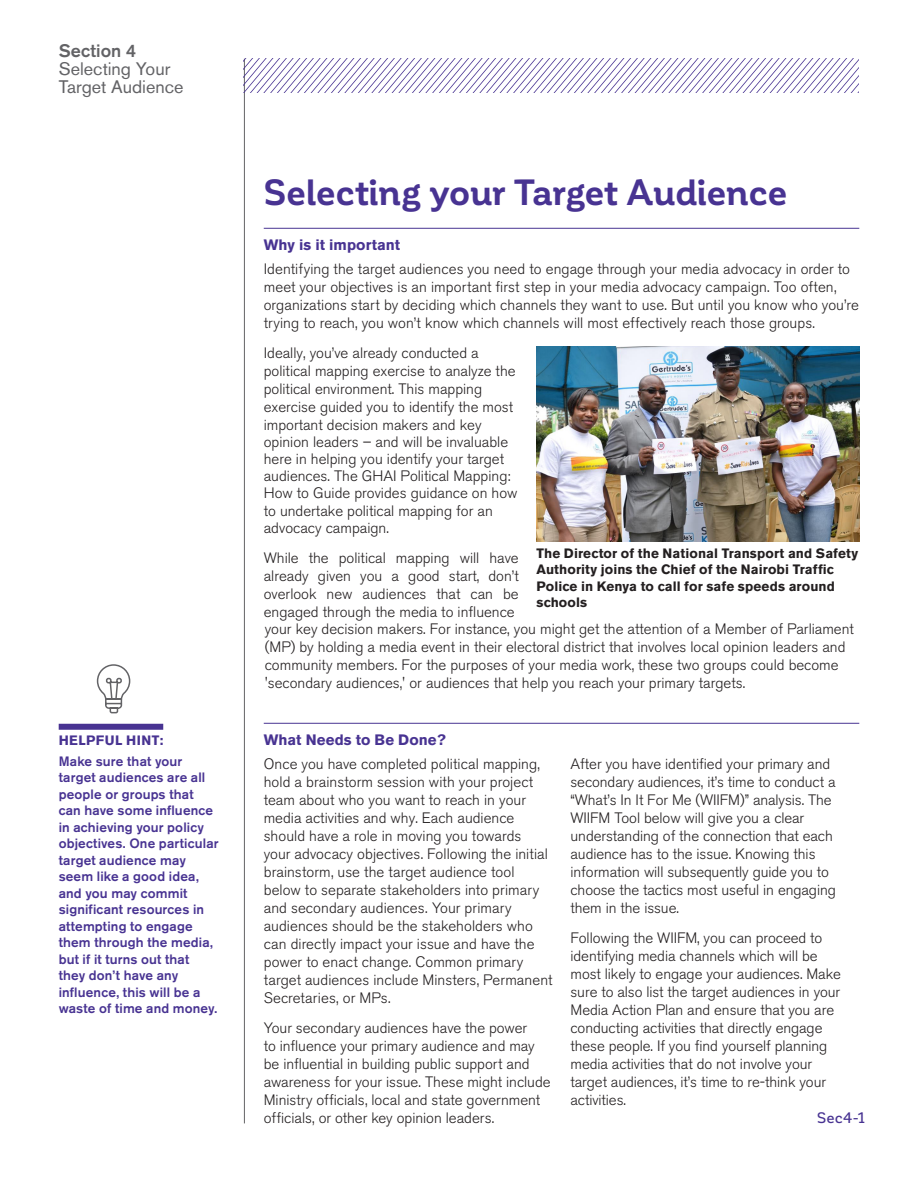
<style>
.page{position:relative;width:918px;height:1188px;background:#fff}
.page>*{position:absolute;margin:0;border:0;box-sizing:border-box;transform-origin:0 0}
._01_Head{font:700 36px "Corporative";letter-spacing:-.01em;color:#483392}
.t1{font:18px/18px "Akzidenz Grotesk BE";color:#636366}
.t2{font:500 18px "Akzidenz Grotesk BE";letter-spacing:.005em;color:#636366}
._01_-_Body_1_col{font:300 15px/18px "Akzidenz Grotesk BE";color:#231f20}
._03_Head_-_Why_is_it{font:700 15px "Akzidenz Grotesk BE";letter-spacing:.005em;color:#483392}
.t3{font:500 15px "Corporative";color:#483392}
.t4{font:500 13.5px/16.5px "Akzidenz Grotesk BE";letter-spacing:.01em;color:#483392}
.Captions{font:700 13.5px/16.5px "Akzidenz Grotesk BE";letter-spacing:.01em;color:#231f20}
.t5{font:700 13.5px "Akzidenz Grotesk BE";letter-spacing:.035em;color:#483392}
.s1{font-weight:700;color:#483392}
</style>
<div class="page">
<hr style="left:244px;top:59px;width:1px;height:1064px;background:#636366">
<svg style="left:244px;top:58px;width:615px;height:35px"></svg>
<hr style="left:264px;top:228px;width:595px;height:1px;background:#483392">
<hr style="left:264px;top:723px;width:595px;height:1px;background:#483392">
<img style="left:536px;top:347px;width:323px;height:195px">
<div style="left:59px;top:724px;width:104px;height:6px;background:#483392"></div>
<svg style="left:96px;top:664px;width:35px;height:50px"></svg>
<p class="t2" style="left:59px;top:39px;width:79px">Section 4</p>
<p class="t1" style="left:59px;top:60px;width:126px">Selecting Your<br>Target Audience</p>
<p class="t5" style="left:59px;top:732px;width:106px">HELPFUL HINT:</p>
<p class="t4" style="left:59px;top:753px;width:161px">Make sure that your target audiences are all people or groups that can have some influence in achieving your policy objectives. One particular target audience may seem like a good idea, and you may commit significant resources in attempting to engage them through the media, but if it turns out that they don’t have any influence, this will be a waste of time and money.</p>
<p class="_01_Head" style="left:264px;top:172px;width:526px">Selecting your Target Audience</p>
<p class="_03_Head_-_Why_is_it" style="left:264px;top:236px;width:138px">Why is it important</p>
<p class="_01_-_Body_1_col" style="left:264px;top:260px;width:597px">Identifying the target audiences you need to engage through your media advocacy in order to meet your objectives is an important first step in your media advocacy campaign. Too often, organizations start by deciding which channels they want to use. But until you know who you’re trying to reach, you won’t know which channels will most effectively reach those groups.</p>
<p class="_01_-_Body_1_col" style="left:264px;top:344px;width:255px;line-height:17.5px">Ideally, you’ve already conducted a political mapping exercise to analyze the political environment. This mapping exercise guided you to identify the most important decision makers and key opinion leaders – and will be invaluable here in helping you identify your target audiences. The GHAI Political Mapping:<br>How to Guide provides guidance on how to undertake political mapping for an advocacy campaign.</p>
<p class="_01_-_Body_1_col" style="left:264px;top:549px;width:592px">While the political mapping will have<br>already given you a good start, don’t<br>overlook new audiences that can be<br>engaged through the media to influence<br>your key decision makers. For instance, you might get the attention of a Member of Parliament (MP) by holding a media event in their electoral district that involves local opinion leaders and community members. For the purposes of your media work, these two groups could become 'secondary audiences,' or audiences that help you reach your primary targets.</p>
<p class="Captions" style="left:536px;top:545px;width:323px">The Director of the National Transport and Safety Authority joins the Chief of the Nairobi Traffic Police in Kenya to call for safe speeds around schools</p>
<p class="_01_-_Body_1_col" style="left:264px;top:728px;width:278px;line-height:24px"><span class="s1">What Needs to Be Done?<br></span>Once you have completed political mapping,</p>
<p class="_01_-_Body_1_col" style="left:264px;top:773px;width:290px">hold a brainstorm session with your project team about who you want to reach in your media activities and why. Each audience should have a role in moving you towards<br>your advocacy objectives. Following the initial brainstorm, use the target audience tool below to separate stakeholders into primary and secondary audiences. Your primary audiences should be the stakeholders who can directly impact your issue and have the power to enact change. Common primary target audiences include Minsters, Permanent Secretaries, or MPs.</p>
<p class="_01_-_Body_1_col" style="left:264px;top:1019px;width:288px">Your secondary audiences have the power<br>to influence your primary audience and may be influential in building public support and awareness for your issue. These might include Ministry officials, local and state government officials, or other key opinion leaders.</p>
<p class="_01_-_Body_1_col" style="left:571px;top:755px;width:267px">After you have identified your primary and secondary audiences, it’s time to conduct a “What’s In It For Me (WIIFM)” analysis. The WIIFM Tool below will give you a clear understanding of the connection that each audience has to the issue. Knowing this information will subsequently guide you to choose the tactics most useful in engaging them in the issue.</p>
<p class="_01_-_Body_1_col" style="left:571px;top:929px;width:272px">Following the WIIFM, you can proceed to identifying media channels which will be most likely to engage your audiences. Make sure to also list the target audiences in your Media Action Plan and ensure that you are conducting activities that directly engage these people. If you find yourself planning media activities that do not involve your target audiences, it’s time to re-think your activities.</p>
<p class="t3" style="left:817px;top:1110px;width:49px">Sec4-1</p>
</div>
